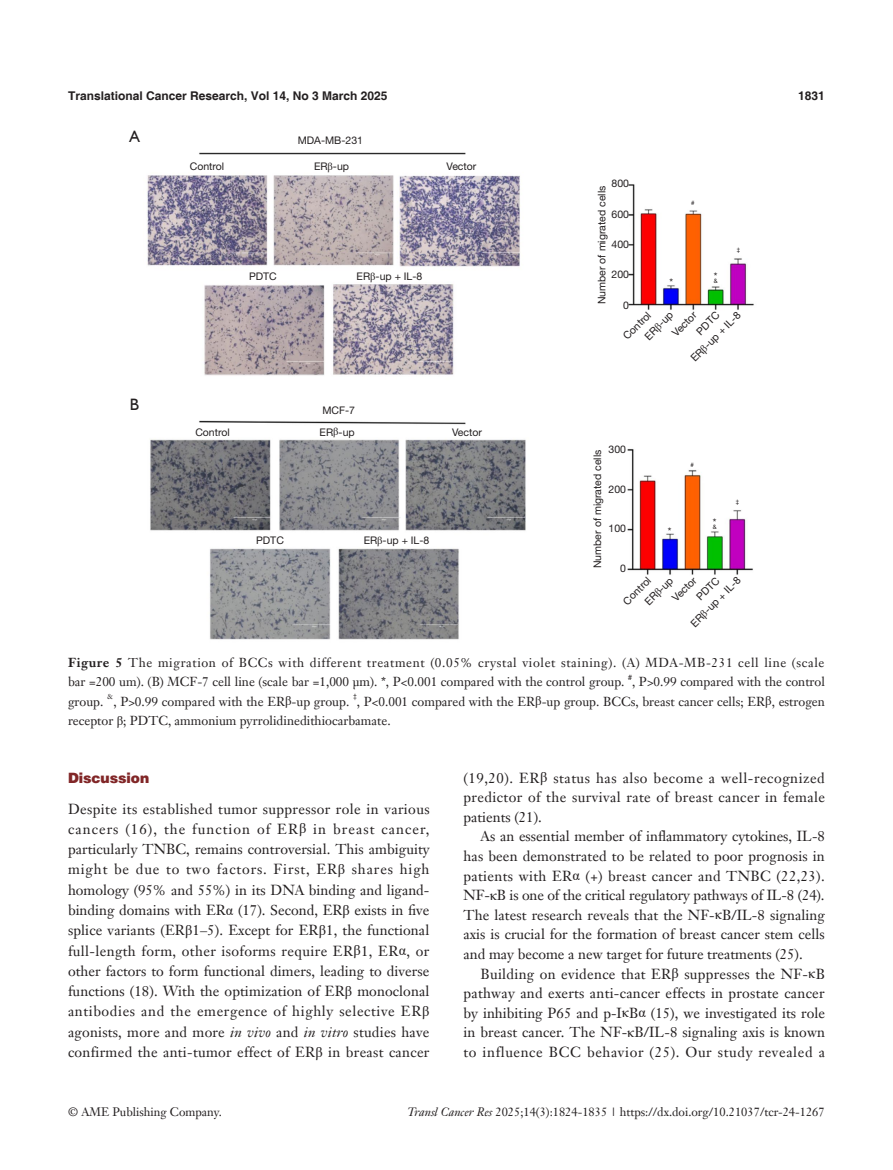
<style>
.page{position:relative;width:893px;height:1170px;background:#fff}
.page>*{position:absolute;margin:0;border:0;box-sizing:border-box;transform-origin:0 0}
.t1{font:16.5px "Humanist 521 BT";color:#231f20}
.t2{font:14.25px/20.2px "Janson Text LT";letter-spacing:.02em;color:#231f20;text-align:justify}
._1ji-zhengti{font:900 14.25px "Helvetica";color:#812627}
.二级标题下沉{font:12.75px/19.5px "Janson Text LT";color:#231f20}
.二级标题下沉-2{font:12.75px/19.5px "Janson Text LT";letter-spacing:.05em;color:#231f20}
.t3{font:12px "Janson Text LT";color:#231f20}
.t4{font:700 12px "Helvetica";color:#231f20}
.二级标题下沉-3{font:10.5px "Helvetica Neue LT Pro";color:#231f20}
.二级标题下沉-4{font:7.5px "Janson Text LT";color:#231f20}
.二级标题下沉-5{font:6.15px "Helvetica Neue LT Pro";color:#231f20}
.s1{font-family:"Times New Roman"}
.s2{font-weight:700}
.s3{font-style:italic}
</style>
<div class="page">
<img style="left:147px;top:152px;width:607px;height:488px">
<p class="t4" style="left:68px;top:88px;width:321px">Translational Cancer Research, Vol 14, No 3 March 2025</p>
<p class="t4" style="left:798px;top:88px;width:28px">1831</p>
<p class="t1" style="left:129px;top:126px;width:12px">A</p>
<p class="t1" style="left:130px;top:394px;width:11px">B</p>
<p class="二级标题下沉-3" style="left:190px;top:160px;width:36px">Control</p>
<p class="二级标题下沉-3" style="left:298px;top:134px;width:67px">MDA-MB-231</p>
<p class="二级标题下沉-3" style="left:314px;top:160px;width:37px">ER<span class="s1">β</span>-up</p>
<p class="二级标题下沉-3" style="left:446px;top:160px;width:31px">Vector</p>
<p class="二级标题下沉-3" style="left:249px;top:270px;width:29px">PDTC</p>
<p class="二级标题下沉-3" style="left:357px;top:270px;width:67px">ER<span class="s1">β</span>-up + IL-8</p>
<p class="二级标题下沉-3" style="left:195px;top:425px;width:36px">Control</p>
<p class="二级标题下沉-3" style="left:322px;top:403px;width:34px">MCF-7</p>
<p class="二级标题下沉-3" style="left:320px;top:425px;width:37px">ER<span class="s1">β</span>-up</p>
<p class="二级标题下沉-3" style="left:452px;top:425px;width:31px">Vector</p>
<p class="二级标题下沉-3" style="left:256px;top:533px;width:29px">PDTC</p>
<p class="二级标题下沉-3" style="left:364px;top:533px;width:67px">ER<span class="s1">β</span>-up + IL-8</p>
<p class="二级标题下沉-3" style="left:612px;top:177px;width:19px">800</p>
<p class="二级标题下沉-3" style="left:612px;top:207px;width:19px">600</p>
<p class="二级标题下沉-3" style="left:612px;top:238px;width:19px">400</p>
<p class="二级标题下沉-3" style="left:612px;top:268px;width:19px">200</p>
<p class="二级标题下沉-3" style="left:623px;top:298px;width:7px">0</p>
<p class="二级标题下沉-3" style="left:595px;top:304px;width:120px;rotate:-90deg">Number of migrated cells</p>
<p class="二级标题下沉-5" style="left:691px;top:199px;width:5px">#</p>
<p class="二级标题下沉-5" style="left:737px;top:246px;width:5px">‡</p>
<p class="二级标题下沉-3" style="left:714px;top:270px;width:5px">*</p>
<p class="二级标题下沉-5" style="left:714px;top:277px;width:5px">&amp;</p>
<p class="二级标题下沉-3" style="left:670px;top:276px;width:5px">*</p>
<p class="二级标题下沉-3" style="left:694px;top:328px;width:29px;rotate:-45deg">PDTC</p>
<p class="二级标题下沉-3" style="left:688px;top:355px;width:67px;rotate:-45deg">ER<span class="s1">β</span>-up + IL-8</p>
<p class="二级标题下沉-3" style="left:620px;top:333px;width:36px;rotate:-45deg">Control</p>
<p class="二级标题下沉-3" style="left:669px;top:330px;width:31px;rotate:-45deg">Vector</p>
<p class="二级标题下沉-3" style="left:642px;top:333px;width:37px;rotate:-45deg">ER<span class="s1">β</span>-up</p>
<p class="二级标题下沉-3" style="left:608px;top:443px;width:19px">300</p>
<p class="二级标题下沉-3" style="left:608px;top:482px;width:19px">200</p>
<p class="二级标题下沉-3" style="left:608px;top:522px;width:19px">100</p>
<p class="二级标题下沉-3" style="left:620px;top:561px;width:7px">0</p>
<p class="二级标题下沉-3" style="left:591px;top:568px;width:120px;rotate:-90deg">Number of migrated cells</p>
<p class="二级标题下沉-3" style="left:668px;top:524px;width:5px">*</p>
<p class="二级标题下沉-5" style="left:690px;top:460px;width:5px">#</p>
<p class="二级标题下沉-3" style="left:713px;top:516px;width:5px">*</p>
<p class="二级标题下沉-5" style="left:713px;top:522px;width:5px">&amp;</p>
<p class="二级标题下沉-5" style="left:736px;top:498px;width:5px">‡</p>
<p class="二级标题下沉-3" style="left:694px;top:593px;width:29px;rotate:-45deg">PDTC</p>
<p class="二级标题下沉-3" style="left:688px;top:620px;width:67px;rotate:-45deg">ER<span class="s1">β</span>-up + IL-8</p>
<p class="二级标题下沉-3" style="left:620px;top:598px;width:36px;rotate:-45deg">Control</p>
<p class="二级标题下沉-3" style="left:669px;top:595px;width:31px;rotate:-45deg">Vector</p>
<p class="二级标题下沉-3" style="left:642px;top:598px;width:37px;rotate:-45deg">ER<span class="s1">β</span>-up</p>
<p class="二级标题下沉-2" style="left:68px;top:652px;width:758px"><span class="s2">Figure 5</span> The migration of BCCs with different treatment (0.05% crystal violet staining). (A) MDA-MB-231 cell line (scale bar =200 um). (B) MCF-7 cell line (scale bar =1,000 μm). *, P&lt;0.001 compared with the control group.</p>
<p class="二级标题下沉-4" style="left:628px;top:672px;width:5px">#</p>
<p class="二级标题下沉" style="left:632px;top:671px;width:194px">, P&gt;0.99 compared with the control</p>
<p class="二级标题下沉-4" style="left:107px;top:692px;width:8px">&amp;</p>
<p class="二级标题下沉" style="left:113px;top:691px;width:237px">, P&gt;0.99 compared with the ER<span class="s1">β</span>-up group.</p>
<p class="二级标题下沉-4" style="left:353px;top:692px;width:5px">‡</p>
<p class="二级标题下沉" style="left:68px;top:691px;width:758px;text-indent:289px">, P&lt;0.001 compared with the ER<span class="s1">β</span>-up group. BCCs, breast cancer cells; ER<span class="s1">β</span>, estrogen receptor <span class="s1">β</span>; PDTC, ammonium pyrrolidinedithiocarbamate.</p>
<p class="二级标题下沉" style="left:68px;top:691px;width:37px">group.</p>
<p class="_1ji-zhengti" style="left:68px;top:768px;width:83px">Discussion</p>
<p class="t2" style="left:68px;top:798px;width:363px">Despite its established tumor suppressor role in various cancers (16), the function of ER<span class="s1">β</span> in breast cancer, particularly TNBC, remains controversial. This ambiguity might be due to two factors. First, ER<span class="s1">β</span> shares high homology (95% and 55%) in its DNA binding and ligand&shy;binding domains with ER<span class="s1">α</span> (17). Second, ER<span class="s1">β</span> exists in five splice variants (ER<span class="s1">β</span>1–5). Except for ER<span class="s1">β</span>1, the functional full-length form, other isoforms require ER<span class="s1">β</span>1, ER<span class="s1">α</span>, or other factors to form functional dimers, leading to diverse functions (18). With the optimization of ER<span class="s1">β</span> monoclonal antibodies and the emergence of highly selective ER<span class="s1">β </span>agonists, more and more <span class="s3">in vivo</span> and <span class="s3">in vitro</span> studies have confirmed the anti-tumor effect of ER<span class="s1">β</span> in breast cancer</p>
<p class="t2" style="left:463px;top:767px;width:363px;line-height:19.6px">(19,20). ER<span class="s1">β</span> status has also become a well-recognized predictor of the survival rate of breast cancer in female patients (21).</p>
<p class="t2" style="left:463px;top:826px;width:363px;line-height:19.6px;text-indent:17px">As an essential member of inflammatory cytokines, IL-8 has been demonstrated to be related to poor prognosis in patients with ER<span class="s1">α</span> (+) breast cancer and TNBC (22,23).<br>NF-<span class="s1">κ</span>B is one of the critical regulatory pathways of IL-8 (24).<br>The latest research reveals that the NF-<span class="s1">κ</span>B/IL-8 signaling axis is crucial for the formation of breast cancer stem cells and may become a new target for future treatments (25).</p>
<p class="t2" style="left:463px;top:963px;width:363px;line-height:19.6px;text-indent:17px">Building on evidence that ER<span class="s1">β</span> suppresses the NF-<span class="s1">κ</span>B pathway and exerts anti-cancer effects in prostate cancer by inhibiting P65 and p-I<span class="s1">κ</span>B<span class="s1">α</span> (15), we investigated its role in breast cancer. The NF-<span class="s1">κ</span>B/IL-8 signaling axis is known to influence BCC behavior (25). Our study revealed a</p>
<p class="t3" style="left:68px;top:1104px;width:155px">© AME Publishing Company.</p>
<p class="t3" style="left:407px;top:1104px;width:419px"><span class="s3">Transl Cancer Res</span> 2025;14(3):1824-1835 | https://dx.doi.org/10.21037/tcr-24-1267</p>
</div>
